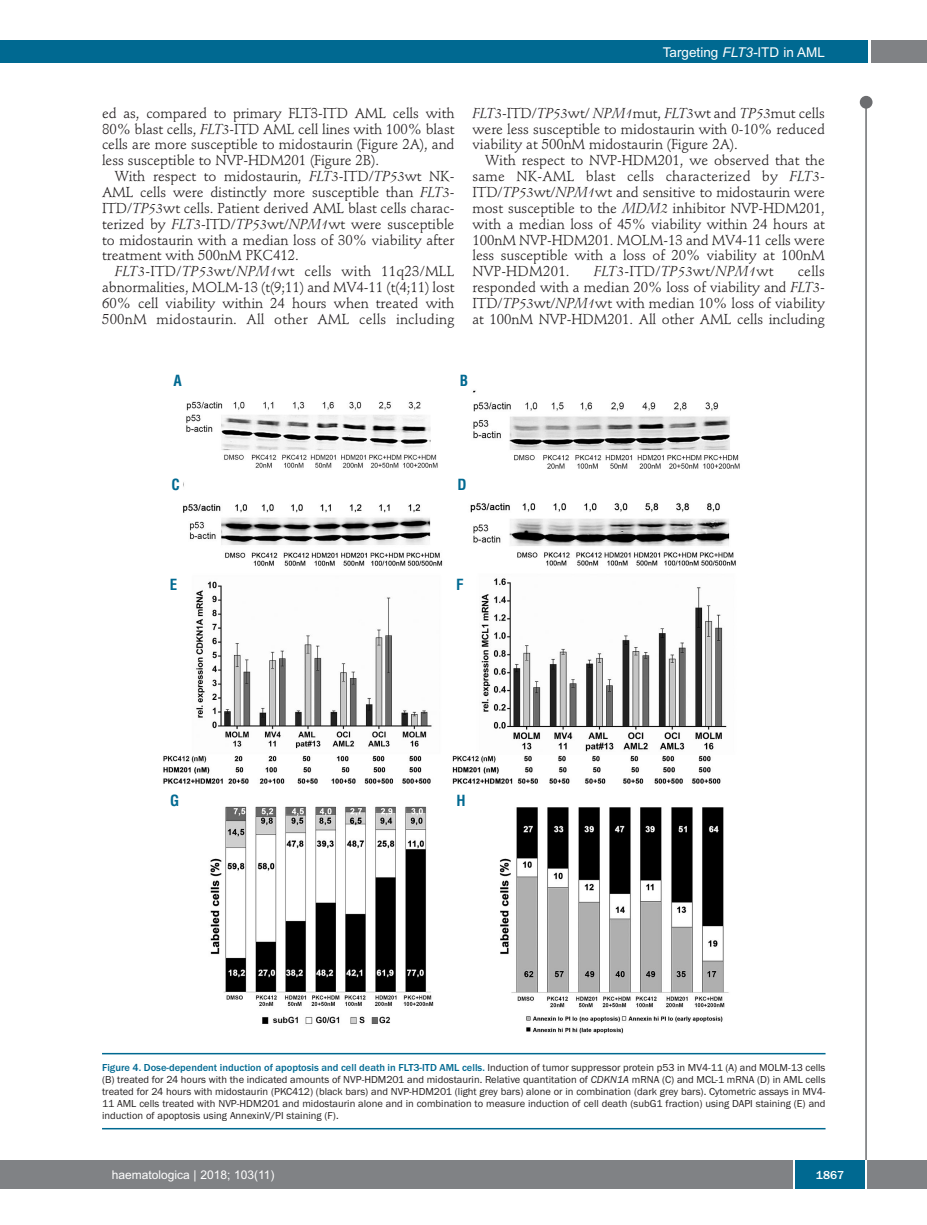
<style>
.page{position:relative;width:927px;height:1225px;background:#fff}
.page>*{position:absolute;margin:0;border:0;box-sizing:border-box;transform-origin:0 0}
.t1{font:700 condensed 15px "Helvetica";color:#006991}
.t2{font:14.25px/15.9px "Stempel Schneidler";letter-spacing:-.005em;color:#231f20;text-align:justify}
.t3{font:italic 14.25px "Stempel Schneidler";letter-spacing:.015em;color:#231f20}
.t4{font:13.5px "Arial";color:#fff}
.t5{font:12px "Arial";color:#fff}
.t6{font:500 12px "Franklin Gothic";color:#fff}
.t7{font:10.5px/12px "Franklin Gothic";color:#231f20;text-align:justify}
.s1{font-style:italic}
.s2{font-style:normal}
.s3{font-weight:500;color:#006991}
</style>
<div class="page">
<div style="left:860px;top:96px;width:12px;height:13px;background:#6c6d70;border-radius:50%"></div>
<hr style="left:865px;top:98px;width:2px;height:1062px;background:#6c6d70">
<div style="left:871px;top:40px;width:56px;height:22px;background:#808285"></div>
<div style="left:18px;top:40px;width:849px;height:22px;background:#006991"></div>
<div style="left:17px;top:1160px;width:910px;height:28px;background:#808285"></div>
<div style="left:795px;top:1160px;width:70px;height:28px;background:#006991"></div>
<hr style="left:793px;top:1160px;width:2px;height:28px;background:#fff">
<hr style="left:865px;top:1160px;width:2px;height:28px;background:#fff">
<div style="left:0;top:40px;width:19px;height:22px;background:#006991"></div>
<div style="left:0;top:1160px;width:18px;height:28px;background:#808285"></div>
<img style="left:163px;top:390px;width:577px;height:644px">
<hr style="left:102px;top:1053px;width:723px;height:1px;background:#006991">
<hr style="left:102px;top:1128px;width:723px;height:1px;background:#006991">
<p class="t4" style="left:663px;top:44px;width:164px">Targeting <span class="s1">FLT3-</span>ITD in AML</p>
<p class="t2" style="left:102px;top:106px;width:354px">ed as, compared to primary FLT3-ITD AML cells with 80% blast cells, <span class="s1">FLT3</span>-ITD AML cell lines with 100% blast cells are more susceptible to midostaurin (Figure 2A), and less susceptible to NVP-HDM201 (Figure 2B).</p>
<p class="t2" style="left:102px;top:170px;width:354px;text-indent:13px">With respect to midostaurin, <span class="s1">FLT3</span>-ITD/<span class="s1">TP53</span>wt NK-AML cells were distinctly more susceptible than <span class="s1">FLT3</span>- ITD/<span class="s1">TP53</span>wt cells. Patient derived AML blast cells charac&shy;terized by <span class="s1">FLT3</span>-ITD/<span class="s1">TP53</span>wt/<span class="s1">NPM1</span>wt were susceptible to midostaurin with a median loss of 30% viability after treatment with 500nM PKC412.</p>
<p class="t2" style="left:102px;top:265px;width:354px;text-indent:13px"><span class="s1">FLT3</span>-ITD/<span class="s1">TP53</span>wt/<span class="s1">NPM1</span>wt cells with 11q23/MLL abnormalities, MOLM-13 (t(9;11) and MV4-11 (t(4;11) lost 60% cell viability within 24 hours when treated with 500nM midostaurin. All other AML cells including</p>
<p class="t2" style="left:472px;top:106px;width:354px"><span class="s1">FLT3</span>-ITD/<span class="s1">TP53</span>wt/ <span class="s1">NPM1</span>mut, <span class="s1">FLT3</span>wt and <span class="s1">TP53</span>mut cells were less susceptible to midostaurin with 0-10% reduced viability at 500nM midostaurin (Figure 2A).</p>
<p class="t2" style="left:472px;top:154px;width:354px;text-indent:13px">With respect to NVP-HDM201, we observed that the same NK-AML blast cells characterized by <span class="s1">FLT3</span>- ITD/<span class="s1">TP53</span>wt/<span class="s1">NPM1</span>wt and sensitive to midostaurin were most susceptible to the <span class="s1">MDM2</span> inhibitor NVP-HDM201, with a median loss of 45% viability within 24 hours at 100nM NVP-HDM201. MOLM-13 and MV4-11 cells were less susceptible with a loss of 20% viability at 100nM NVP-HDM201.</p>
<p class="t2" style="left:472px;top:265px;width:354px;text-indent:325px">cells responded with a median 20% loss of viability and <span class="s1">FLT3</span>- ITD/<span class="s1">TP53</span>wt/<span class="s1">NPM1</span>wt with median 10% loss of viability at 100nM NVP-HDM201. All other AML cells including</p>
<p class="t3" style="left:594px;top:265px;width:181px">FLT3<span class="s2">-ITD/</span>TP53<span class="s2">wt/</span>NPM1<span class="s2">wt</span></p>
<p class="t1" style="left:174px;top:371px;width:10px">A</p>
<p class="t1" style="left:460px;top:371px;width:10px">B</p>
<p class="t1" style="left:171px;top:476px;width:10px">C</p>
<p class="t1" style="left:457px;top:476px;width:11px">D</p>
<p class="t1" style="left:170px;top:576px;width:9px">E</p>
<p class="t1" style="left:456px;top:576px;width:9px">F</p>
<p class="t1" style="left:170px;top:791px;width:11px">G</p>
<p class="t1" style="left:457px;top:791px;width:11px">H</p>
<p class="t7" style="left:102px;top:1061px;width:725px"><span class="s3">Figure 4. Dose-dependent induction of apoptosis and cell death in FLT3-ITD AML cells.</span> Induction of tumor suppressor protein p53 in MV4-11 (A) and MOLM-13 cells (B) treated for 24 hours with the indicated amounts of NVP-HDM201 and midostaurin. Relative quantitation of <span class="s1">CDKN1A</span> mRNA (C) and MCL-1 mRNA (D) in AML cells treated for 24 hours with midostaurin (PKC412) (black bars) and NVP-HDM201 (light grey bars) alone or in combination (dark grey bars). Cytometric assays in MV4- 11 AML cells treated with NVP-HDM201 and midostaurin alone and in combination to measure induction of cell death (subG1 fraction) using DAPI staining (E) and induction of apoptosis using AnnexinV/PI staining (F).</p>
<p class="t5" style="left:112px;top:1167px;width:164px">haematologica | 2018; 103(11)</p>
<p class="t6" style="left:816px;top:1167px;width:30px">1867</p>
</div>
